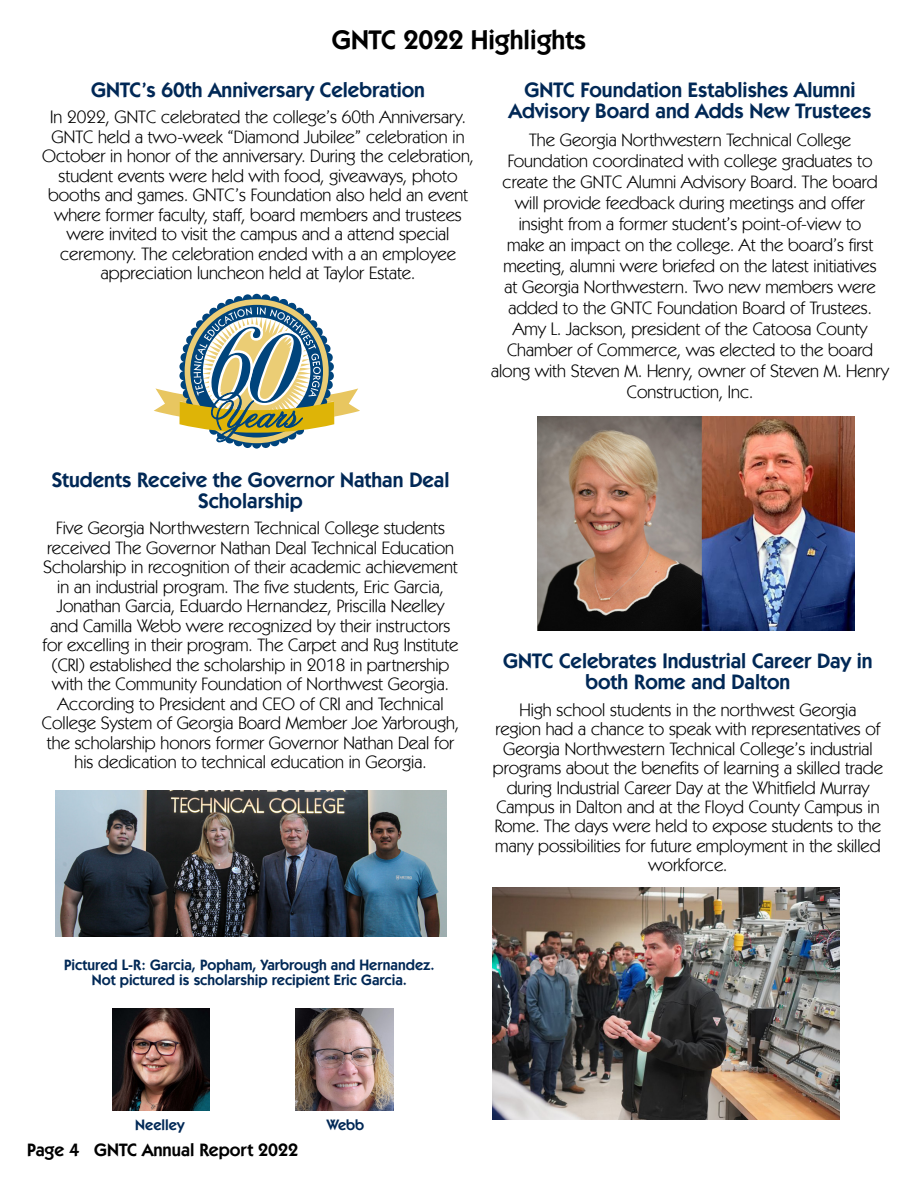
<style>
.page{position:relative;width:918px;height:1188px;background:#fff}
.page>*{position:absolute;margin:0;border:0;box-sizing:border-box;transform-origin:0 0}
.t1{font:600 27px "Kabel IT Cby BT";color:#000}
.t2{font:600 21px/21px "Kabel IT Cby BT";color:#002856;text-align:center}
.t3{font:18px/19.5px "Kabel IT Cby BT";color:#000;text-align:center}
.t4{font:600 18px "Kabel IT Cby BT";color:#000}
.t5{font:600 15px/15px "Kabel IT Cby BT";color:#002856;text-align:center}
</style>
<div class="page">
<svg style="left:154px;top:294px;width:206px;height:155px"></svg>
<img style="left:56px;top:791px;width:391px;height:146px">
<img style="left:112px;top:1009px;width:98px;height:101px">
<img style="left:296px;top:1009px;width:97px;height:101px">
<img style="left:538px;top:417px;width:317px;height:214px">
<img style="left:493px;top:888px;width:347px;height:231px">
<h1 class="t1" style="left:332px;top:23px;width:256px">GNTC 2022 Highlights</h1>
<p class="t2" style="left:91px;top:79px;width:335px">GNTC’s 60th Anniversary Celebration</p>
<p class="t3" style="left:42px;top:107px;width:433px">In 2022, GNTC celebrated the college’s 60th Anniversary.<br>GNTC held a two-week “Diamond Jubilee” celebration in October in honor of the anniversary. During the celebration, student events were held with food, giveaways, photo booths and games. GNTC’s Foundation also held an event where former faculty, staff, board members and trustees were invited to visit the campus and a attend special ceremony. The celebration ended with a an employee appreciation luncheon held at Taylor Estate.</p>
<p class="t2" style="left:509px;top:79px;width:364px">GNTC Foundation Establishes Alumni<br>Advisory Board and Adds New Trustees</p>
<p class="t3" style="left:491px;top:129px;width:400px;line-height:21px">The Georgia Northwestern Technical College Foundation coordinated with college graduates to create the GNTC Alumni Advisory Board. The board will provide feedback during meetings and offer insight from a former student’s point-of-view to<br>make an impact on the college. At the board’s first meeting, alumni were briefed on the latest initiatives<br>at Georgia Northwestern. Two new members were added to the GNTC Foundation Board of Trustees.<br>Amy L. Jackson, president of the Catoosa County Chamber of Commerce, was elected to the board along with Steven M. Henry, owner of Steven M. Henry Construction, Inc.</p>
<p class="t2" style="left:52px;top:469px;width:399px">Students Receive the Governor Nathan Deal<br>Scholarship</p>
<p class="t3" style="left:42px;top:518px;width:419px">Five Georgia Northwestern Technical College students received The Governor Nathan Deal Technical Education Scholarship in recognition of their academic achievement in an industrial program. The five students, Eric Garcia, Jonathan Garcia, Eduardo Hernandez, Priscilla Neelley and Camilla Webb were recognized by their instructors for excelling in their program. The Carpet and Rug Institute (CRI) established the scholarship in 2018 in partnership with the Community Foundation of Northwest Georgia.<br>According to President and CEO of CRI and Technical College System of Georgia Board Member Joe Yarbrough, the scholarship honors former Governor Nathan Deal for his dedication to technical education in Georgia.</p>
<p class="t5" style="left:64px;top:957px;width:372px">Pictured L-R: Garcia, Popham, Yarbrough and Hernandez.<br>Not pictured is scholarship recipient Eric Garcia.</p>
<p class="t2" style="left:503px;top:650px;width:371px">GNTC Celebrates Industrial Career Day in both Rome and Dalton</p>
<p class="t3" style="left:493px;top:699px;width:392px">High school students in the northwest Georgia<br>region had a chance to speak with representatives of Georgia Northwestern Technical College’s industrial programs about the benefits of learning a skilled trade during Industrial Career Day at the Whitfield Murray Campus in Dalton and at the Floyd County Campus in Rome. The days were held to expose students to the many possibilities for future employment in the skilled workforce.</p>
<p class="t5" style="left:135px;top:1117px;width:51px">Neelley</p>
<p class="t5" style="left:327px;top:1117px;width:39px">Webb</p>
<p class="t4" style="left:27px;top:1139px;width:273px">Page 4 GNTC Annual Report 2022</p>
</div>
